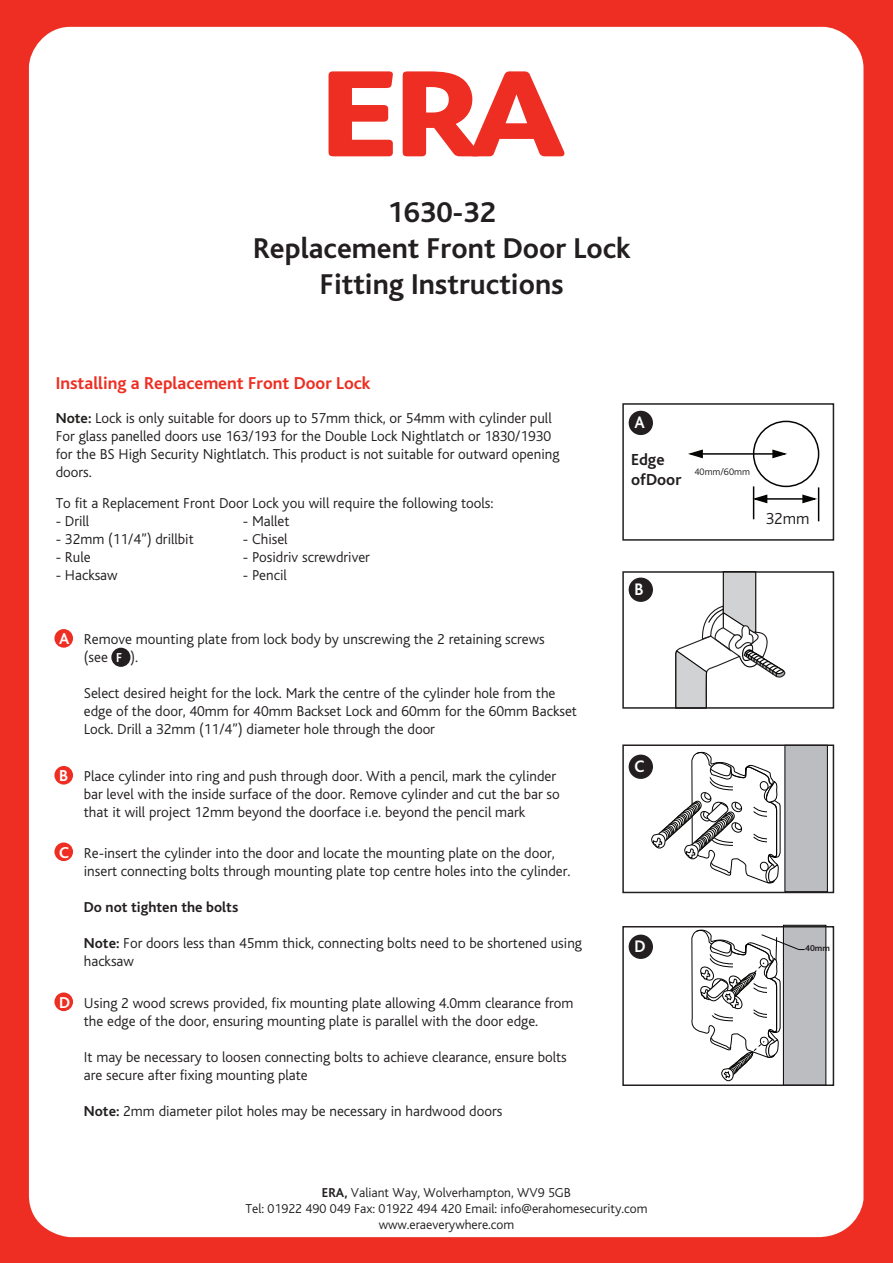
<style>
.page{position:relative;width:893px;height:1263px;background:#ee2e22}
.page>*{position:absolute;margin:0;border:0;box-sizing:border-box;transform-origin:0 0}
.t1{font:700 30px/36px "Bliss";color:#231f20;text-align:center}
.t2{font:700 18px "Bliss";color:#ee2e22}
.t3{font:700 17.55px "Bliss";color:#fff;scale:.95 1}
.t4{font:300 16.8px "Bliss";color:#231f20}
.t5{font:700 16.65px/20.1px "Bliss";color:#231f20}
.t6{font:700 16.5px "Bliss";color:#fff}
.t7{font:300 15px/18px "Bliss";color:#221e1f}
.t8{font:300 15px/18px "Bliss";color:#211e1e}
.t9{font:300 15px "Bliss";color:#231f20}
.t10{font:700 15px "Bliss";color:#221e1f}
.t11{font:300 13.5px/16.2px "Bliss";color:#231f20;text-align:center}
.t12{font:700 13.5px "Bliss";color:#fff;scale:.95 1}
.t13{font:300 9.9px "Bliss";color:#231f20}
.t14{font:700 9px "Bliss";color:#231f20}
.s1{font-weight:700}
</style>
<div class="page">
<div style="left:29px;top:27px;width:834px;height:1210px;background:#fff"></div>
<svg style="left:329px;top:71px;width:64px;height:85px"></svg>
<svg style="left:403px;top:71px;width:161px;height:85px"></svg>
<div style="left:54px;top:992px;width:19px;height:19px;background:#ee2e22;border-radius:50%"></div>
<div style="left:54px;top:842px;width:19px;height:19px;background:#ee2e22;border-radius:50%"></div>
<div style="left:54px;top:766px;width:19px;height:18px;background:#ee2e22;border-radius:50%"></div>
<div style="left:54px;top:629px;width:19px;height:19px;background:#ee2e22;border-radius:50%"></div>
<div style="left:622px;top:403px;width:212px;height:138px;border:2px solid #231f20"></div>
<div style="left:753px;top:421px;width:66px;height:66px;border:2px solid #040503;border-radius:50%"></div>
<hr style="left:762px;top:498px;width:46px;height:2px;background:#040503">
<svg style="left:802px;top:493px;width:14px;height:11px"></svg>
<svg style="left:754px;top:493px;width:14px;height:11px"></svg>
<hr style="left:696px;top:453px;width:82px;height:2px;background:#040503">
<svg style="left:772px;top:448px;width:14px;height:11px"></svg>
<svg style="left:689px;top:448px;width:15px;height:11px"></svg>
<hr style="left:753px;top:486px;width:1px;height:33px;background:#040503">
<hr style="left:818px;top:487px;width:1px;height:34px;background:#040503">
<svg style="left:675px;top:570px;width:111px;height:136px;background:#e3e3e3"></svg>
<div style="left:622px;top:571px;width:212px;height:138px;border:2px solid #231f20"></div>
<div style="left:629px;top:578px;width:23px;height:23px;background:#231f20;border-radius:50%"></div>
<div style="left:629px;top:577px;width:24px;height:25px;border:1px solid #231f20;border-radius:50%"></div>
<div style="left:783px;top:925px;width:43px;height:160px;background:#bbbdc1"></div>
<svg style="left:690px;top:929px;width:115px;height:153px"></svg>
<div style="left:622px;top:926px;width:212px;height:160px;border:2px solid #231f20"></div>
<div style="left:629px;top:935px;width:23px;height:23px;background:#231f20;border-radius:50%"></div>
<div style="left:629px;top:935px;width:24px;height:24px;border:1px solid #231f20;border-radius:50%"></div>
<div style="left:677px;top:813px;width:11px;height:11px;border:1px solid #040503;border-radius:50%"></div>
<div style="left:676px;top:814px;width:10px;height:12px;border:1px solid #040503;border-radius:50%"></div>
<div style="left:675px;top:815px;width:10px;height:12px;border:1px solid #040503;border-radius:50%"></div>
<svg style="left:674px;top:817px;width:9px;height:11px"></svg>
<div style="left:673px;top:817px;width:11px;height:11px;border:1px solid #040503;border-radius:50%"></div>
<div style="left:672px;top:818px;width:10px;height:11px;border:1px solid #040503;border-radius:50%"></div>
<div style="left:670px;top:820px;width:10px;height:11px;border:1px solid #040503;border-radius:50%"></div>
<div style="left:668px;top:821px;width:10px;height:12px;border:1px solid #040503;border-radius:50%"></div>
<div style="left:667px;top:823px;width:10px;height:11px;border:1px solid #040503;border-radius:50%"></div>
<div style="left:666px;top:824px;width:10px;height:11px;border:1px solid #040503;border-radius:50%"></div>
<div style="left:664px;top:826px;width:10px;height:10px;background:#989898;border-radius:50%"></div>
<div style="left:664px;top:825px;width:10px;height:12px;border:1px solid #040503;border-radius:50%"></div>
<div style="left:663px;top:826px;width:10px;height:12px;border:1px solid #040503;border-radius:50%"></div>
<div style="left:662px;top:827px;width:10px;height:12px;border:1px solid #040503;border-radius:50%"></div>
<div style="left:660px;top:829px;width:10px;height:11px;border:1px solid #040503;border-radius:50%"></div>
<div style="left:659px;top:830px;width:10px;height:11px;border:1px solid #040503;border-radius:50%"></div>
<div style="left:657px;top:831px;width:10px;height:11px;border:1px solid #040503;border-radius:50%"></div>
<svg style="left:648px;top:832px;width:20px;height:19px"></svg>
<svg style="left:681px;top:743px;width:100px;height:143px;background:#ddd"></svg>
<div style="left:784px;top:745px;width:44px;height:147px;background:#bbbdc1;border:1px solid #040503"></div>
<div style="left:622px;top:744px;width:212px;height:149px;border:2px solid #231f20"></div>
<div style="left:629px;top:755px;width:23px;height:23px;background:#231f20;border-radius:50%"></div>
<div style="left:629px;top:755px;width:24px;height:24px;border:1px solid #231f20;border-radius:50%"></div>
<div style="left:629px;top:411px;width:23px;height:23px;background:#231f20;border-radius:50%"></div>
<div style="left:629px;top:411px;width:24px;height:24px;border:1px solid #231f20;border-radius:50%"></div>
<div style="left:112px;top:648px;width:18px;height:18px;background:#231f20;border-radius:50%"></div>
<div style="left:111px;top:648px;width:19px;height:19px;border:1px solid #231f20;border-radius:50%"></div>
<h1 class="t1" style="left:253px;top:195px;width:379px">1630-32<br>Replacement Front Door Lock<br>Fitting Instructions</h1>
<p class="t2" style="left:56px;top:374px;width:316px">Installing a Replacement Front Door Lock</p>
<p class="t8" style="left:56px;top:409px;width:505px"><span class="s1">Note:</span> Lock is only suitable for doors up to 57mm thick, or 54mm with cylinder pull For glass panelled doors use 163/193 for the Double Lock Nightlatch or 1830/1930 for the BS High Security Nightlatch. This product is not suitable for outward opening doors.</p>
<p class="t8" style="left:56px;top:495px;width:439px">To fit a Replacement Front Door Lock you will require the following tools:</p>
<p class="t8" style="left:56px;top:513px;width:35px">- Drill</p>
<p class="t8" style="left:56px;top:531px;width:140px">- 32mm (11/4”) drillbit</p>
<p class="t8" style="left:56px;top:549px;width:36px">- Rule</p>
<p class="t8" style="left:56px;top:567px;width:63px">- Hacksaw</p>
<p class="t9" style="left:243px;top:513px;width:48px">- Mallet</p>
<p class="t9" style="left:243px;top:531px;width:46px">- Chisel</p>
<p class="t9" style="left:243px;top:549px;width:129px">- Posidriv screwdriver</p>
<p class="t9" style="left:243px;top:567px;width:46px">- Pencil</p>
<p class="t6" style="left:59px;top:630px;width:12px">A</p>
<p class="t7" style="left:84px;top:630px;width:462px">Remove mounting plate from lock body by unscrewing the 2 retaining screws (see</p>
<p class="t7" style="left:130px;top:648px;width:9px">).</p>
<p class="t7" style="left:84px;top:684px;width:495px">Select desired height for the lock. Mark the centre of the cylinder hole from the edge of the door, 40mm for 40mm Backset Lock and 60mm for the 60mm Backset<br>Lock. Drill a 32mm (11/4”) diameter hole through the door</p>
<p class="t12" style="left:116px;top:650px;width:8px">F</p>
<p class="t6" style="left:59px;top:767px;width:10px">B</p>
<p class="t7" style="left:84px;top:768px;width:477px">Place cylinder into ring and push through door. With a pencil, mark the cylinder bar level with the inside surface of the door. Remove cylinder and cut the bar so that it will project 12mm beyond the doorface i.e. beyond the pencil mark</p>
<p class="t6" style="left:59px;top:843px;width:12px">C</p>
<p class="t7" style="left:84px;top:844px;width:488px">Re-insert the cylinder into the door and locate the mounting plate on the door, insert connecting bolts through mounting plate top centre holes into the cylinder.</p>
<p class="t10" style="left:84px;top:899px;width:156px">Do not tighten the bolts</p>
<p class="t7" style="left:84px;top:934px;width:500px"><span class="s1">Note:</span> For doors less than 45mm thick, connecting bolts need to be shortened using hacksaw</p>
<p class="t6" style="left:59px;top:993px;width:13px">D</p>
<p class="t7" style="left:84px;top:994px;width:491px">Using 2 wood screws provided, fix mounting plate allowing 4.0mm clearance from the edge of the door, ensuring mounting plate is parallel with the door edge.</p>
<p class="t7" style="left:84px;top:1048px;width:484px">It may be necessary to loosen connecting bolts to achieve clearance, ensure bolts are secure after fixing mounting plate</p>
<p class="t7" style="left:84px;top:1102px;width:420px"><span class="s1">Note:</span> 2mm diameter pilot holes may be necessary in hardwood doors</p>
<p class="t3" style="left:634px;top:413px;width:12px">A</p>
<p class="t5" style="left:631px;top:450px;width:52px">Edge ofDoor</p>
<p class="t13" style="left:694px;top:466px;width:57px">40mm/60mm</p>
<p class="t4" style="left:766px;top:509px;width:46px">32mm</p>
<p class="t3" style="left:634px;top:580px;width:11px">B</p>
<p class="t3" style="left:634px;top:757px;width:12px">C</p>
<p class="t3" style="left:634px;top:937px;width:13px">D</p>
<p class="t14" style="left:805px;top:944px;width:26px">40mm</p>
<p class="t11" style="left:245px;top:1185px;width:404px"><span class="s1">ERA,</span> Valiant Way, Wolverhampton, WV9 5GB<br>Tel: 01922 490 049 Fax: 01922 494 420 Email: info@erahomesecurity.com www.eraeverywhere.com</p>
</div>
